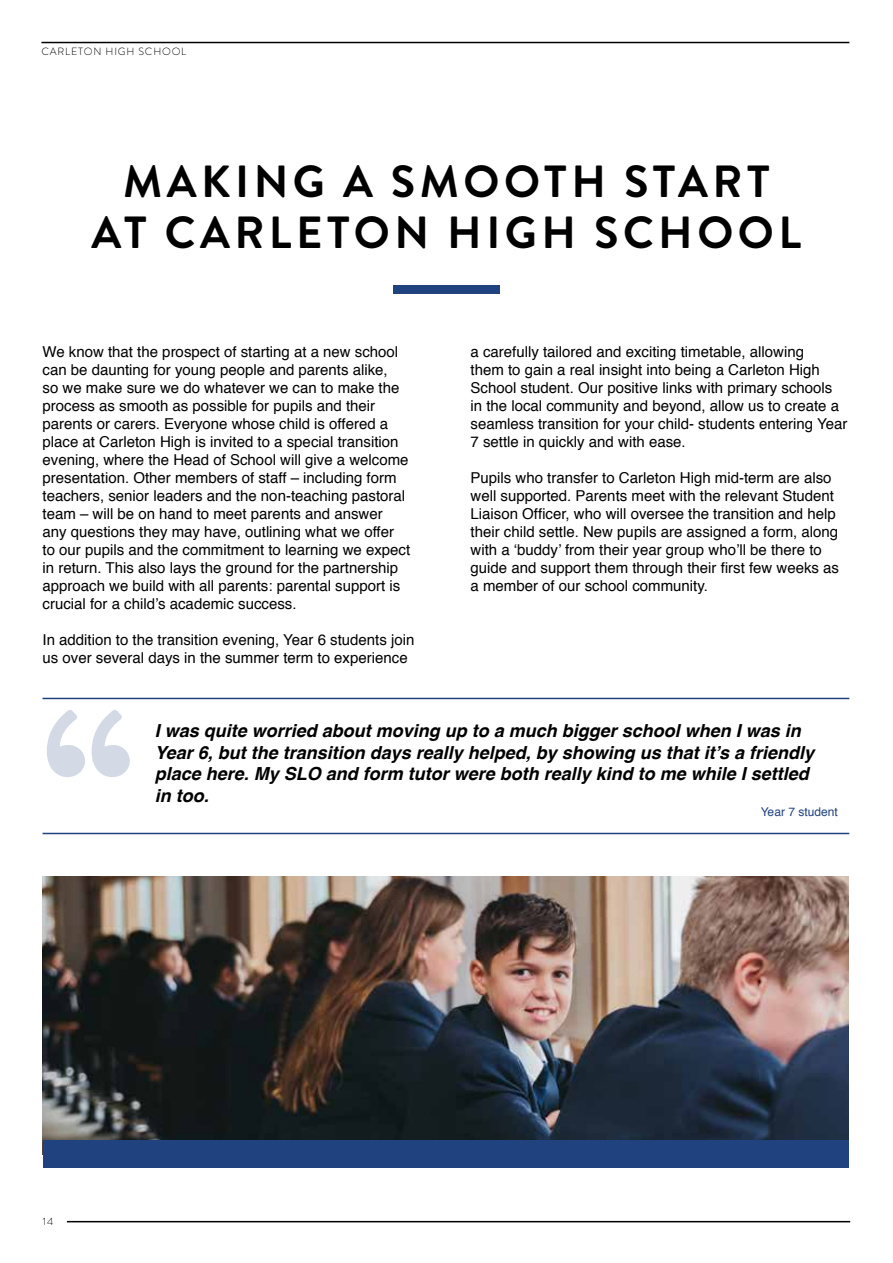
<style>
.page{position:relative;width:893px;height:1263px;background:#fff}
.page>*{position:absolute;margin:0;border:0;box-sizing:border-box;transform-origin:0 0}
.t1{font:900 225px "Brandon Grotesque";color:#20427f}
.t2{font:700 45px/51px "Brandon Grotesque";letter-spacing:.1em;color:#000;text-align:center}
.t3{font:italic 700 18px/21.6px "Helvetica";color:#000}
.t4{font:15px/18px "Helvetica";color:#000}
.t5{font:12px "Helvetica";color:#20427f}
.t6{font:300 10.5px "Brandon Grotesque";letter-spacing:.08em;color:#000}
</style>
<div class="page">
<hr style="left:41px;top:42px;width:808px;height:1px;background:#000">
<hr style="left:67px;top:1221px;width:783px;height:1px;background:#000">
<div style="left:393px;top:285px;width:107px;height:9px;background:#20427f"></div>
<hr style="left:43px;top:698px;width:806px;height:1px;background:#20427f">
<hr style="left:43px;top:833px;width:806px;height:1px;background:#20427f">
<img style="left:43px;top:876px;width:805px;height:264px">
<div style="left:43px;top:1140px;width:805px;height:28px;background:#20427f"></div>
<p class="t6" style="left:41px;top:44px;width:146px">CARLETON HIGH SCHOOL</p>
<h2 class="t2" style="left:92px;top:157px;width:711px">MAKING A SMOOTH START<br>AT CARLETON HIGH SCHOOL</h2>
<p class="t4" style="left:43px;top:344px;width:369px">We know that the prospect of starting at a new school can be daunting for young people and parents alike,<br>so we make sure we do whatever we can to make the process as smooth as possible for pupils and their parents or carers. Everyone whose child is offered a place at Carleton High is invited to a special transition evening, where the Head of School will give a welcome presentation. Other members of staff – including form teachers, senior leaders and the non-teaching pastoral team – will be on hand to meet parents and answer any questions they may have, outlining what we offer to our pupils and the commitment to learning we expect in return. This also lays the ground for the partnership approach we build with all parents: parental support is crucial for a child’s academic success.</p>
<p class="t4" style="left:43px;top:632px;width:373px">In addition to the transition evening, Year 6 students join us over several days in the summer term to experience</p>
<p class="t4" style="left:471px;top:344px;width:378px">a carefully tailored and exciting timetable, allowing<br>them to gain a real insight into being a Carleton High School student. Our positive links with primary schools in the local community and beyond, allow us to create a seamless transition for your child- students entering Year 7 settle in quickly and with ease.</p>
<p class="t4" style="left:471px;top:470px;width:370px">Pupils who transfer to Carleton High mid-term are also well supported. Parents meet with the relevant Student Liaison Officer, who will oversee the transition and help their child settle. New pupils are assigned a form, along with a ‘buddy’ from their year group who’ll be there to guide and support them through their first few weeks as a member of our school community.</p>
<h1 class="t1" style="left:43px;top:632px;width:92px">“</h1>
<p class="t3" style="left:155px;top:720px;width:661px">I was quite worried about moving up to a much bigger school when I was in Year 6, but the transition days really helped, by showing us that it’s a friendly place here. My SLO and form tutor were both really kind to me while I settled in too.</p>
<p class="t5" style="left:761px;top:803px;width:78px">Year 7 student</p>
<p class="t6" style="left:43px;top:1214px;width:12px">14</p>
</div>
